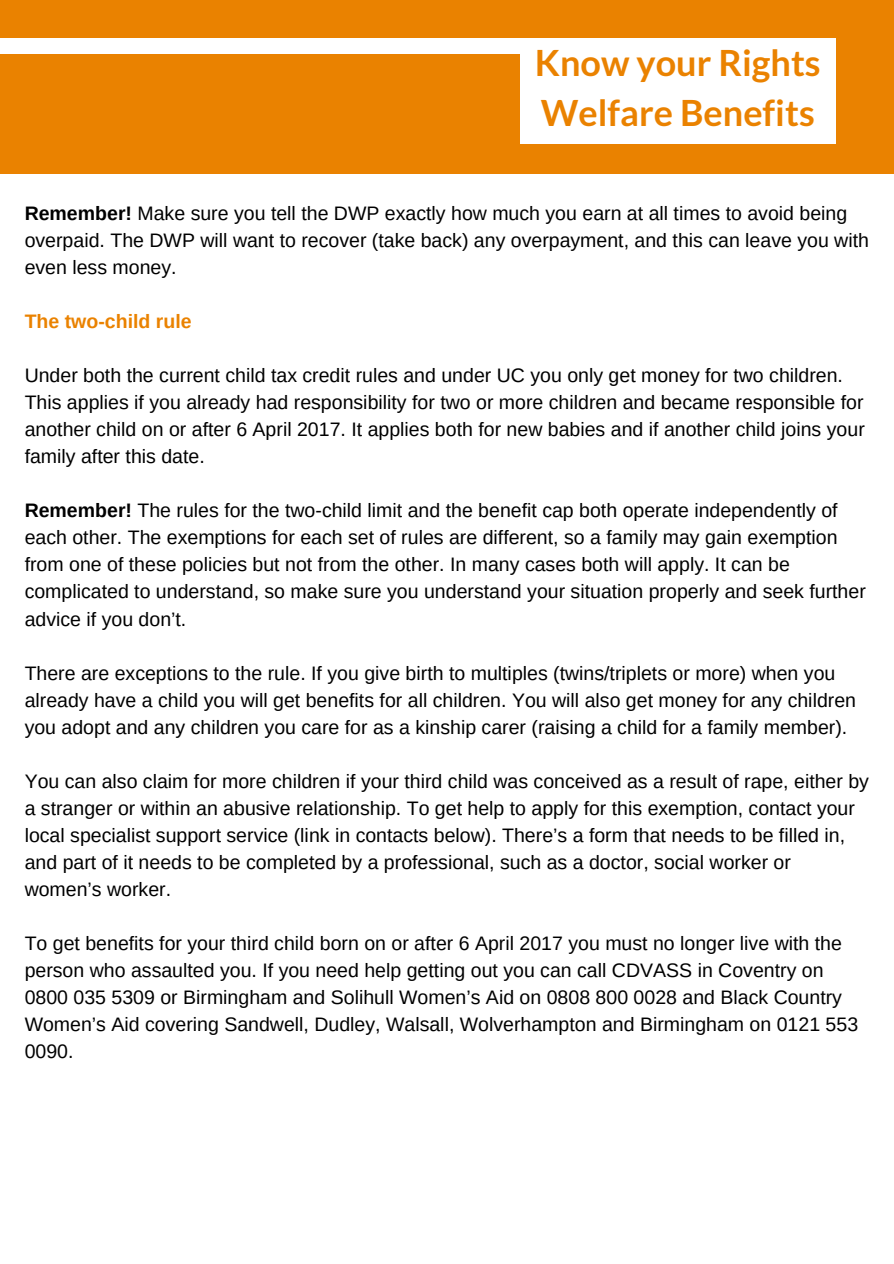
<style>
.page{position:relative;width:894px;height:1264px;background:#fff}
.page>*{position:absolute;margin:0;border:0;box-sizing:border-box;transform-origin:0 0}
.t1{font:700 36px/49.5px "Lato";color:#ea8200}
.t2{font:19.5px/27px "Arimo";color:#000}
.t3{font:700 19.5px "Arimo";color:#ea8200}
.s1{font-weight:700}
</style>
<div class="page">
<div style="left:0;top:0;width:893px;height:173px;background:#ea8200"></div>
<div style="left:520px;top:38px;width:315px;height:106px;background:#fff"></div>
<div style="left:0;top:38px;width:521px;height:15px;background:#fff"></div>
<h1 class="t1" style="left:534px;top:37px;width:287px">Know your Rights<br>Welfare Benefits</h1>
<p class="t2" style="left:25px;top:200px;width:845px"><span class="s1">Remember!</span> Make sure you tell the DWP exactly how much you earn at all times to avoid being overpaid. The DWP will want to recover (take back) any overpayment, and this can leave you with even less money.</p>
<p class="t3" style="left:25px;top:310px;width:168px">The two-child rule</p>
<p class="t2" style="left:25px;top:362px;width:841px">Under both the current child tax credit rules and under UC you only get money for two children.<br>This applies if you already had responsibility for two or more children and became responsible for another child on or after 6 April 2017. It applies both for new babies and if another child joins your family after this date.</p>
<p class="t2" style="left:25px;top:497px;width:842px"><span class="s1">Remember!</span> The rules for the two-child limit and the benefit cap both operate independently of each other. The exemptions for each set of rules are different, so a family may gain exemption from one of these policies but not from the other. In many cases both will apply. It can be complicated to understand, so make sure you understand your situation properly and seek further advice if you don’t.</p>
<p class="t2" style="left:25px;top:659px;width:832px">There are exceptions to the rule. If you give birth to multiples (twins/triplets or more) when you already have a child you will get benefits for all children. You will also get money for any children you adopt and any children you care for as a kinship carer (raising a child for a family member).</p>
<p class="t2" style="left:25px;top:767px;width:845px">You can also claim for more children if your third child was conceived as a result of rape, either by a stranger or within an abusive relationship. To get help to apply for this exemption, contact your local specialist support service (link in contacts below). There’s a form that needs to be filled in, and part of it needs to be completed by a professional, such as a doctor, social worker or women’s worker.</p>
<p class="t2" style="left:25px;top:929px;width:834px">To get benefits for your third child born on or after 6 April 2017 you must no longer live with the person who assaulted you. If you need help getting out you can call CDVASS in Coventry on 0800 035 5309 or Birmingham and Solihull Women’s Aid on 0808 800 0028 and Black Country Women’s Aid covering Sandwell, Dudley, Walsall, Wolverhampton and Birmingham on 0121 553<br>0090.</p>
</div>
